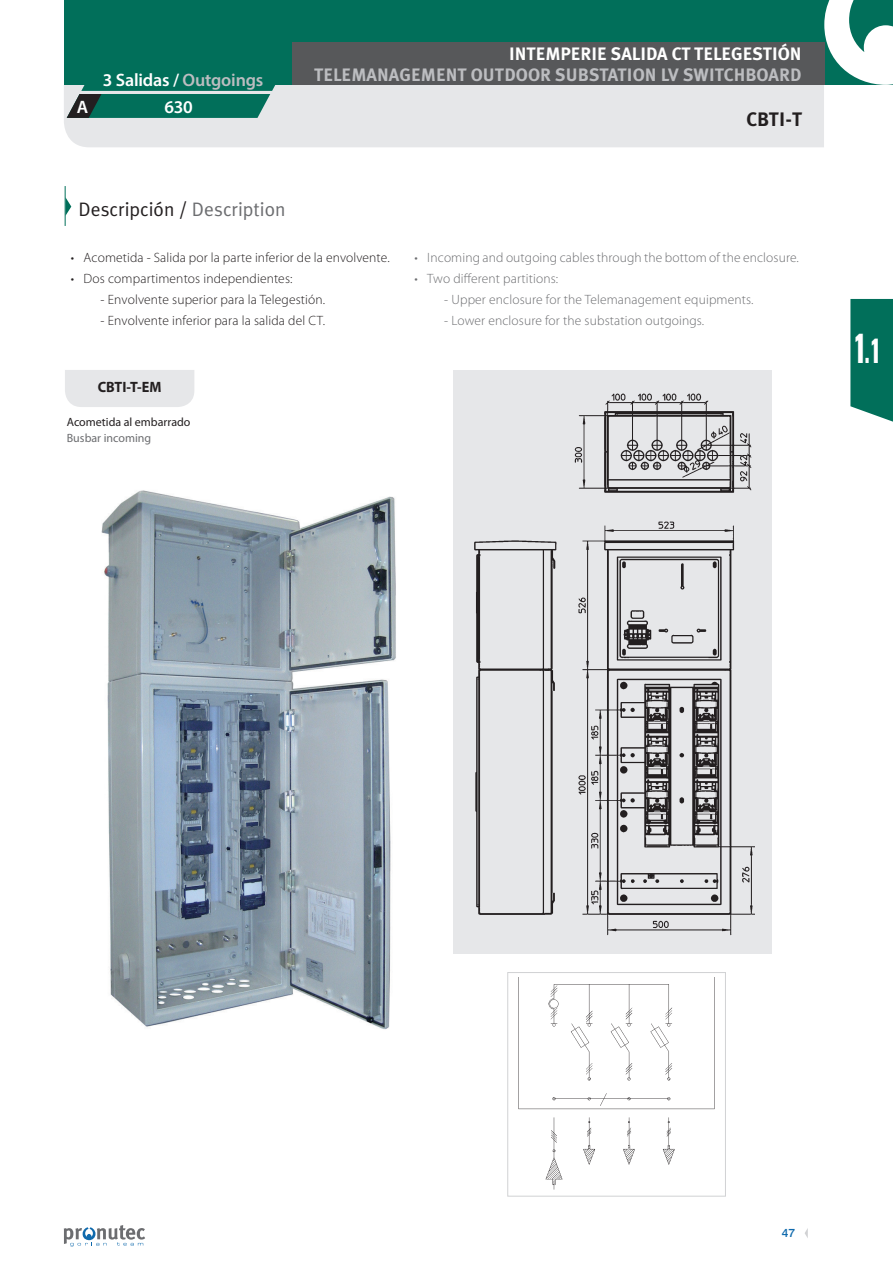
<style>
.page{position:relative;width:893px;height:1263px;background:#fff}
.page>*{position:absolute;margin:0;border:0;box-sizing:border-box;transform-origin:0 0}
.t1{font:800 36px "Oswald";color:#fff;scale:.7 1}
.t2{font:19.5px "Meta Plus Normal";color:#231f20}
.t3{font:700 19.5px "Meta Plus";color:#231f20}
.t4{font:700 18px "Meta Plus";letter-spacing:.005em;color:#bcbdc0}
.t5{font:700 18px "Meta Plus";color:#fff}
.cabecera_C_calibre_a{font:600 18px "Myriad Pro";letter-spacing:-.01em;color:#fff}
.t6{font:700 15px "Myriad Pro";color:#231f20;scale:.95 1}
.t7{font:300 13.5px "Myriad Pro";letter-spacing:.01em;color:#6c6d70}
.t8{font:300 13.5px "Myriad Pro";letter-spacing:.01em;color:#231f20}
.t9{font:12px "Myriad Pro";color:#231f20}
.t10{font:12px "Myriad Pro";color:#6c6d70}
.t11{font:500 12px "Swiss 721 BT";color:#0f6aad}
.s1{color:#bcbdc0}
.s2{color:#6c6d70}
.s3{font-size:29.7px}
.s4{font-size:30px}
</style>
<div class="page">
<div style="left:64px;top:85px;width:760px;height:62px;background:#e6e7e9"></div>
<svg style="left:805px;top:1228px;width:3px;height:10px"></svg>
<div style="left:64px;top:0;width:829px;height:85px;background:#016f5a"></div>
<svg style="left:64px;top:1225px;width:81px;height:21px"></svg>
<svg style="left:824px;top:0;width:69px;height:85px"></svg>
<svg style="left:850px;top:299px;width:43px;height:123px;background:#147966"></svg>
<div style="left:453px;top:370px;width:319px;height:584px;background:#e6e7e9"></div>
<img style="left:474px;top:393px;width:280px;height:543px">
<img style="left:519px;top:984px;width:195px;height:205px">
<img style="left:101px;top:490px;width:295px;height:540px">
<svg style="left:66px;top:198px;width:5px;height:17px"></svg>
<hr style="left:65px;top:186px;width:1px;height:40px;background:#016f5a">
<div style="left:65px;top:370px;width:129px;height:37px;background:#e6e7e9"></div>
<svg style="left:67px;top:85px;width:218px;height:33px;background:#338273"></svg>
<div style="left:292px;top:43px;width:532px;height:42px;background:#57585a"></div>
<div style="left:507px;top:972px;width:219px;height:224px;border:1px solid #d1d2d4"></div>
<p class="cabecera_C_calibre_a" style="left:103px;top:68px;width:162px">3 Salidas / <span class="s1">Outgoings</span></p>
<p class="cabecera_C_calibre_a" style="left:77px;top:95px;width:13px">A</p>
<p class="cabecera_C_calibre_a" style="left:164px;top:95px;width:30px">630</p>
<p class="t2" style="left:79px;top:198px;width:208px">Descripción / <span class="s2">Description</span></p>
<p class="t5" style="left:509px;top:43px;width:294px">INTEMPERIE SALIDA CT TELEGESTIÓN</p>
<p class="t4" style="left:314px;top:64px;width:489px">TELEMANAGEMENT OUTDOOR SUBSTATION LV SWITCHBOARD</p>
<p class="t3" style="left:746px;top:108px;width:57px">CBTI-T</p>
<p class="t8" style="left:71px;top:250px;width:319px">• Acometida - Salida por la parte inferior de la envolvente.</p>
<p class="t8" style="left:71px;top:271px;width:223px">• Dos compartimentos independientes:</p>
<p class="t8" style="left:101px;top:291px;width:225px">- Envolvente superior para la Telegestión.</p>
<p class="t8" style="left:101px;top:312px;width:225px">- Envolvente inferior para la salida del CT.</p>
<p class="t6" style="left:98px;top:377px;width:69px">CBTI-T-EM</p>
<p class="t9" style="left:67px;top:414px;width:125px">Acometida al embarrado</p>
<p class="t10" style="left:67px;top:431px;width:86px">Busbar incoming</p>
<p class="t7" style="left:414px;top:250px;width:385px">• Incoming and outgoing cables through the bottom of the enclosure.</p>
<p class="t7" style="left:414px;top:271px;width:145px">• Two different partitions:</p>
<p class="t7" style="left:444px;top:291px;width:309px">- Upper enclosure for the Telemanagement equipments.</p>
<p class="t7" style="left:444px;top:312px;width:260px">- Lower enclosure for the substation outgoings.</p>
<h1 class="t1" style="left:853px;top:323px;width:42px">1<span class="s3">.</span><span class="s4">1</span></h1>
<p class="t11" style="left:782px;top:1225px;width:15px">47</p>
</div>
